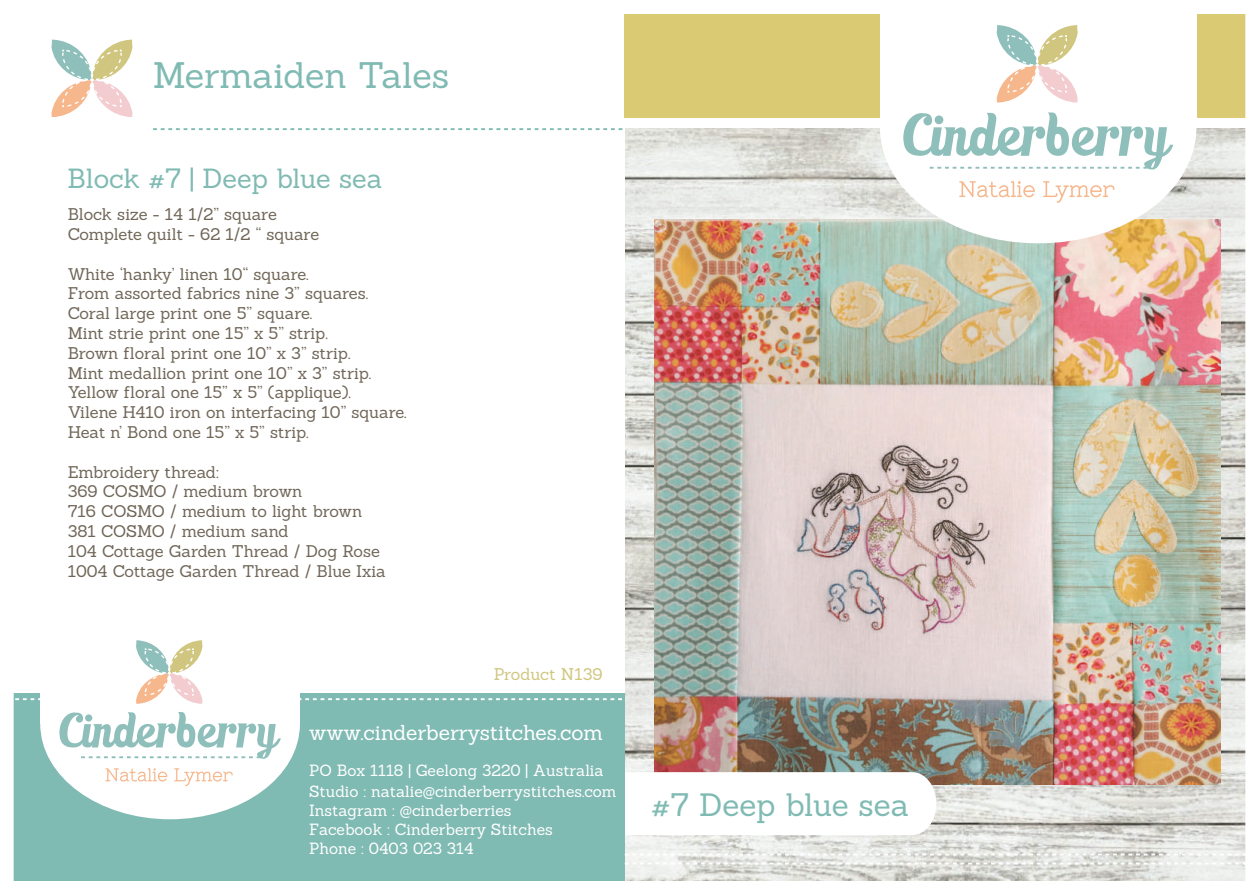
<style>
.page{position:relative;width:1259px;height:893px;background:#fff}
.page>*{position:absolute;margin:0;border:0;box-sizing:border-box;transform-origin:0 0}
.t1{font:36px "Sanchez";letter-spacing:-.005em;color:#7fbab3}
.t2{font:31.5px "Sanchez";letter-spacing:-.005em;color:#7fbab3}
.t3{font:27px "Sanchez";letter-spacing:-.005em;color:#7fbab3}
.t4{font:21px "Sanchez";letter-spacing:-.005em;color:#fff}
.t5{font:16.5px/19.8px "Sanchez";letter-spacing:-.005em;color:#706658}
.t6{font:16.5px "Sanchez";color:#d0c67f}
.t7{font:15.9px/18.8px "Sanchez";color:#fff}
</style>
<div class="page">
<img style="left:624px;top:128px;width:621px;height:753px">
<img style="left:654px;top:219px;width:566px;height:566px">
<svg style="left:624px;top:772px;width:312px;height:63px"></svg>
<div style="left:624px;top:0;width:635px;height:120px;background:#daca73"></div>
<svg style="left:51px;top:40px;width:81px;height:77px"></svg>
<div style="left:0;top:693px;width:624px;height:200px;background:#7fbab3"></div>
<svg style="left:625px;top:863px;width:620px;height:1px"></svg>
<div style="left:40px;top:628px;width:260px;height:191px;background:#fff;border-radius:50%"></div>
<div style="left:40px;top:620px;width:260px;height:104px;background:#fff"></div>
<svg style="left:105px;top:768px;width:62px;height:13px"></svg>
<svg style="left:174px;top:768px;width:59px;height:18px"></svg>
<svg style="left:15px;top:640px;width:610px;height:64px"></svg>
<svg style="left:59px;top:712px;width:222px;height:47px"></svg>
<div style="left:622px;top:118px;width:637px;height:9px;background:#fff"></div>
<div style="left:0;top:881px;width:1259px;height:12px;background:#fff"></div>
<div style="left:0;top:0;width:1259px;height:14px;background:#fff"></div>
<div style="left:1245px;top:0;width:14px;height:893px;background:#fff"></div>
<div style="left:0;top:0;width:14px;height:893px;background:#fff"></div>
<div style="left:880px;top:11px;width:316px;height:232px;background:#fff;border-radius:50%"></div>
<div style="left:880px;top:0;width:316px;height:127px;background:#fff"></div>
<svg style="left:959px;top:181px;width:76px;height:16px"></svg>
<svg style="left:1043px;top:181px;width:71px;height:22px"></svg>
<svg style="left:996px;top:25px;width:81px;height:78px"></svg>
<svg style="left:903px;top:112px;width:270px;height:58px"></svg>
<svg style="left:625px;top:854px;width:620px;height:1px"></svg>
<svg style="left:153px;top:128px;width:472px;height:2px"></svg>
<h1 class="t1" style="left:153px;top:51px;width:298px">Mermaiden Tales</h1>
<h3 class="t3" style="left:68px;top:161px;width:316px">Block #7 | Deep blue sea</h3>
<p class="t5" style="left:68px;top:204px;width:253px">Block size - 14 1/2” square<br>Complete quilt - 62 1/2 “ square</p>
<p class="t5" style="left:68px;top:264px;width:340px">White ‘hanky’ linen 10“ square.<br>From assorted fabrics nine 3” squares.<br>Coral large print one 5” square.<br>Mint strie print one 15” x 5” strip.<br>Brown floral print one 10” x 3” strip.<br>Mint medallion print one 10” x 3” strip.<br>Yellow floral one 15” x 5” (applique).<br>Vilene H410 iron on interfacing 10” square.<br>Heat n’ Bond one 15” x 5” strip.</p>
<p class="t5" style="left:68px;top:462px;width:319px">Embroidery thread:<br>369 COSMO / medium brown<br>716 COSMO / medium to light brown<br>381 COSMO / medium sand<br>104 Cottage Garden Thread / Dog Rose<br>1004 Cottage Garden Thread / Blue Ixia</p>
<p class="t6" style="left:494px;top:663px;width:110px">Product N139</p>
<p class="t4" style="left:309px;top:719px;width:295px">www.cinderberrystitches.com</p>
<p class="t7" style="left:309px;top:759px;width:309px;line-height:21.3px">PO Box 1118 | Geelong 3220 | Australia<br>Studio : natalie@cinderberrystitches.com</p>
<p class="t7" style="left:309px;top:801px;width:245px">Instagram : @cinderberries<br>Facebook : Cinderberry Stitches<br>Phone : 0403 023 314</p>
<h2 class="t2" style="left:651px;top:785px;width:259px">#7 Deep blue sea</h2>
</div>
